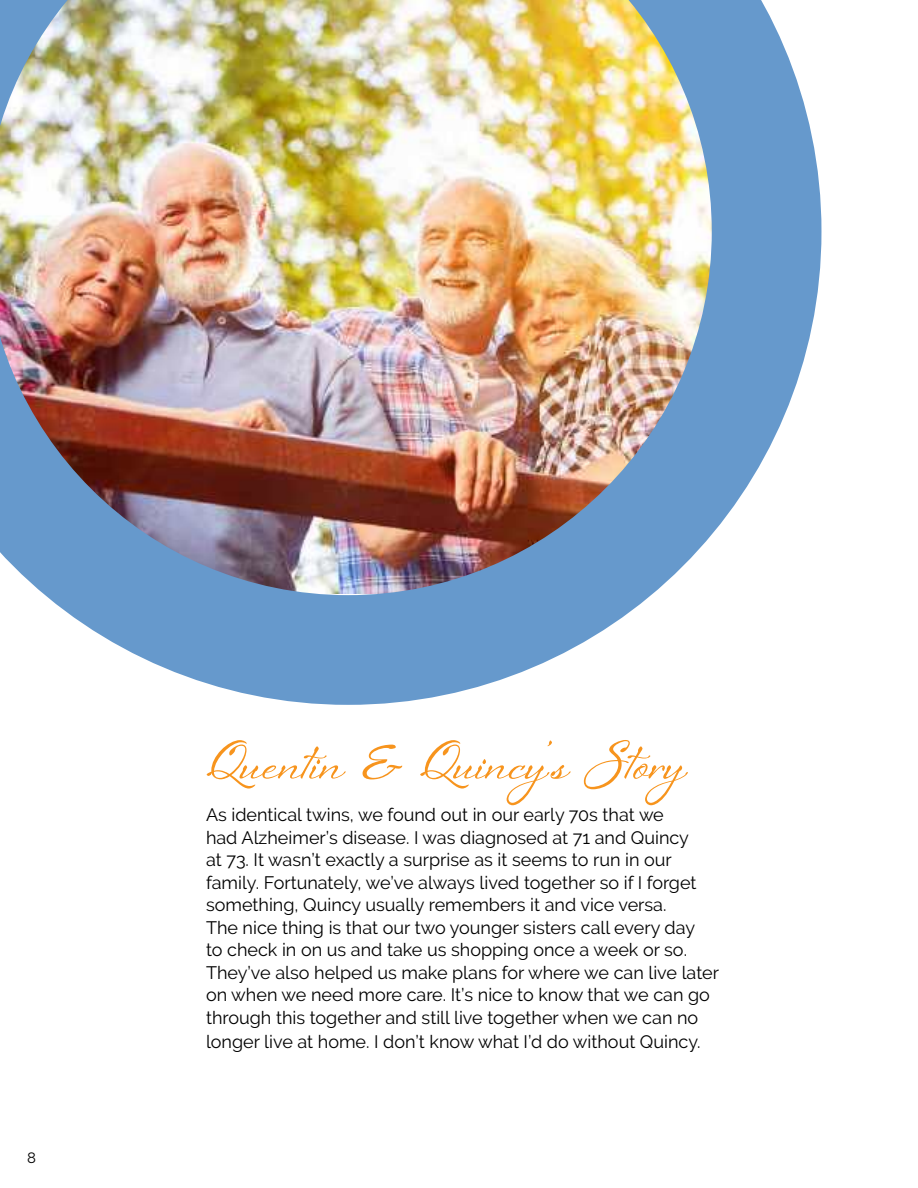
<style>
.page{position:relative;width:918px;height:1188px;background:#fff}
.page>*{position:absolute;margin:0;border:0;box-sizing:border-box;transform-origin:0 0}
.t1{font:700 51px "Sheila";color:#f7941d}
.t2{font:18px/22.6px "Raleway";color:#000}
.t3{font:15px "Raleway";color:#000}
</style>
<div class="page">
<img style="left:0;top:0;width:821px;height:705px">
<p class="t3" style="left:27px;top:1149px;width:10px">8</p>
<h1 class="t1" style="left:206px;top:731px;width:481px">Quentin &amp; Quincy’s Story</h1>
<p class="t2" style="left:206px;top:803px;width:515px">As identical twins, we found out in our early 70s that we<br>had Alzheimer’s disease. I was diagnosed at 71 and Quincy<br>at 73. It wasn’t exactly a surprise as it seems to run in our family. Fortunately, we’ve always lived together so if I forget something, Quincy usually remembers it and vice versa.<br>The nice thing is that our two younger sisters call every day<br>to check in on us and take us shopping once a week or so.<br>They’ve also helped us make plans for where we can live later on when we need more care. It’s nice to know that we can go through this together and still live together when we can no longer live at home. I don’t know what I’d do without Quincy.</p>
</div>
